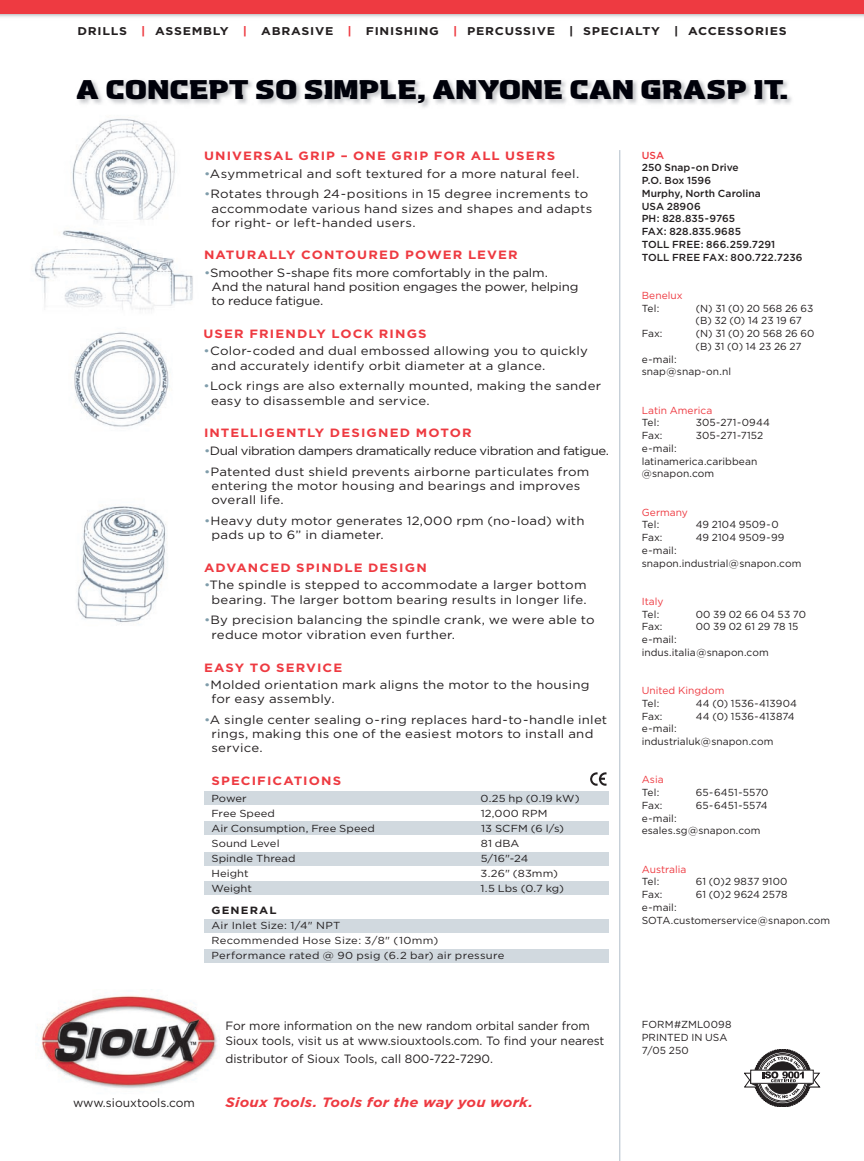
<style>
.page{position:relative;width:864px;height:1161px;background:#fff}
.page>*{position:absolute;margin:0;border:0;box-sizing:border-box;transform-origin:0 0}
.t1{font:800 27px "Aquatic";color:#00010a;scale:1.4 1}
.t2{font:italic 700 13.5px "Gotham";letter-spacing:.015em;color:#ee3a41;scale:1.1 1}
.t3{font:12px/14.2px "Gotham";letter-spacing:.015em;color:#231f20;scale:1.1 1}
.t4{font:12px/15px "Gotham";letter-spacing:.015em;color:#231f20}
.t5{font:700 12px "Gotham";letter-spacing:.085em;color:#ee3a41;scale:1.1 1}
.t6{font:12px/14.2px "Gotham";letter-spacing:-.01em;color:#231f20;scale:1.1 1}
.t7{font:12px "Gotham";letter-spacing:-.03em;color:#231f20;scale:1.1 1}
.t8{font:700 11.25px "Gotham";letter-spacing:.06em;color:#231f20;scale:1.1 1}
.t9{font:700 11.25px "Gotham";color:#ee3a41;scale:1.1 1}
.t10{font:700 10.5px "Gotham";letter-spacing:.1em;color:#231f20;scale:1.1 1}
.t11{font:10.2px/12.8px "Gotham";letter-spacing:.005em;color:#231f20}
.t12{font:10.2px "Gotham";letter-spacing:.005em;color:#231f20;scale:1.1 1}
.t13{font:500 10.2px/12.8px "Gotham";letter-spacing:.005em;color:#231f20}
.t14{font:10.2px/15px "Gotham";letter-spacing:.025em;color:#231f20;scale:1.1 1}
.t15{font:10.2px "Gotham";letter-spacing:.005em;color:#ee3a41}
.t16{font:500 10.2px "Gotham";color:#ee3a41}
.s1{color:#ee3a41}
.s2{color:#809dab}
</style>
<div class="page">
<img style="left:41px;top:995px;width:177px;height:93px">
<div style="left:0;top:0;width:864px;height:14px;background:#ee3a41"></div>
<img style="left:78px;top:80px;width:714px;height:28px">
<img style="left:72px;top:117px;width:103px;height:103px">
<img style="left:34px;top:220px;width:159px;height:90px">
<img style="left:74px;top:332px;width:96px;height:95px">
<img style="left:77px;top:506px;width:90px;height:116px">
<hr style="left:619px;top:150px;width:1px;height:1011px;background:#b9c4cf">
<svg style="left:744px;top:1049px;width:76px;height:58px"></svg>
<div style="left:204px;top:881px;width:405px;height:14px;background:#d1d9df"></div>
<div style="left:204px;top:791px;width:405px;height:14px;background:#d1d9df"></div>
<div style="left:204px;top:821px;width:405px;height:14px;background:#d1d9df"></div>
<div style="left:204px;top:852px;width:405px;height:14px;background:#d1d9df"></div>
<div style="left:204px;top:919px;width:405px;height:14px;background:#d1d9df"></div>
<div style="left:204px;top:949px;width:405px;height:14px;background:#d1d9df"></div>
<img style="left:590px;top:772px;width:17px;height:14px">
<p class="t8" style="left:77px;top:25px;width:47px">DRILLS</p>
<p class="t8" style="left:141px;top:25px;width:81px"><span class="s1">|</span> ASSEMBLY</p>
<p class="t9" style="left:243px;top:25px;width:5px">|</p>
<p class="t8" style="left:261px;top:25px;width:67px">ABRASIVE</p>
<p class="t9" style="left:347px;top:25px;width:5px">|</p>
<p class="t8" style="left:366px;top:25px;width:68px">FINISHING</p>
<p class="t8" style="left:453px;top:25px;width:94px"><span class="s1">|</span> PERCUSSIVE</p>
<p class="t8" style="left:569px;top:25px;width:84px">| SPECIALTY</p>
<p class="t8" style="left:674px;top:25px;width:104px">| ACCESSORIES</p>
<h1 class="t1" style="left:76px;top:72px;width:510px">A CONCEPT SO SIMPLE, ANYONE CAN GRASP IT.</h1>
<p class="t5" style="left:204px;top:149px;width:321px">UNIVERSAL GRIP – ONE GRIP FOR ALL USERS</p>
<p class="t3" style="left:204px;top:166px;width:343px"><span class="s2">•</span>Asymmetrical and soft textured for a more natural feel.</p>
<p class="t3" style="left:212px;top:187px;width:348px;text-indent:-8px"><span class="s2">•</span>Rotates through 24-positions in 15 degree increments to accommodate various hand sizes and shapes and adapts for right- or left-handed users.</p>
<p class="t5" style="left:204px;top:248px;width:287px">NATURALLY CONTOURED POWER LEVER</p>
<p class="t6" style="left:212px;top:265px;width:335px;text-indent:-8px"><span class="s2">•</span>Smoother S-shape fits more comfortably in the palm.<br>And the natural hand position engages the power, helping to reduce fatigue.</p>
<p class="t5" style="left:203px;top:327px;width:204px">USER FRIENDLY LOCK RINGS</p>
<p class="t3" style="left:211px;top:344px;width:344px;text-indent:-8px"><span class="s2">•</span>Color-coded and dual embossed allowing you to quickly and accurately identify orbit diameter at a glance.</p>
<p class="t3" style="left:211px;top:379px;width:356px;text-indent:-8px"><span class="s2">•</span>Lock rings are also externally mounted, making the sander easy to disassemble and service.</p>
<p class="t5" style="left:204px;top:426px;width:245px">INTELLIGENTLY DESIGNED MOTOR</p>
<p class="t7" style="left:204px;top:444px;width:370px"><span class="s2">•</span>Dual vibration dampers dramatically reduce vibration and fatigue.</p>
<p class="t3" style="left:212px;top:464px;width:345px;text-indent:-8px"><span class="s2">•</span>Patented dust shield prevents airborne particulates from entering the motor housing and bearings and improves overall life.</p>
<p class="t3" style="left:212px;top:513px;width:341px;text-indent:-8px"><span class="s2">•</span>Heavy duty motor generates 12,000 rpm (no-load) with pads up to 6” in diameter.</p>
<p class="t5" style="left:204px;top:561px;width:204px">ADVANCED SPINDLE DESIGN</p>
<p class="t3" style="left:204px;top:578px;width:349px;text-align:right"><span class="s2">•</span>The spindle is stepped to accommodate a larger bottom bearing. The larger bottom bearing results in longer life.</p>
<p class="t3" style="left:212px;top:613px;width:350px;text-indent:-8px"><span class="s2">•</span>By precision balancing the spindle crank, we were able to reduce motor vibration even further.</p>
<p class="t5" style="left:204px;top:660px;width:127px">EASY TO SERVICE</p>
<p class="t3" style="left:212px;top:677px;width:345px;text-indent:-8px"><span class="s2">•</span>Molded orientation mark aligns the motor to the housing for easy assembly.</p>
<p class="t3" style="left:212px;top:712px;width:361px;text-indent:-8px"><span class="s2">•</span>A single center sealing o-ring replaces hard-to-handle inlet rings, making this one of the easiest motors to install and service.</p>
<p class="t5" style="left:212px;top:774px;width:119px">SPECIFICATIONS</p>
<p class="t12" style="left:212px;top:793px;width:34px">Power</p>
<p class="t12" style="left:481px;top:793px;width:92px">0.25 hp (0.19 kW)</p>
<p class="t12" style="left:212px;top:808px;width:59px">Free Speed</p>
<p class="t12" style="left:481px;top:808px;width:62px">12,000 RPM</p>
<p class="t12" style="left:212px;top:823px;width:150px">Air Consumption, Free Speed</p>
<p class="t12" style="left:481px;top:823px;width:77px">13 SCFM (6 l/s)</p>
<p class="t12" style="left:212px;top:838px;width:63px">Sound Level</p>
<p class="t12" style="left:481px;top:838px;width:37px">81 dBA</p>
<p class="t12" style="left:212px;top:853px;width:78px">Spindle Thread</p>
<p class="t12" style="left:481px;top:853px;width:45px">5/16"-24</p>
<p class="t12" style="left:212px;top:868px;width:35px">Height</p>
<p class="t12" style="left:481px;top:868px;width:72px">3.26" (83mm)</p>
<p class="t12" style="left:212px;top:883px;width:38px">Weight</p>
<p class="t12" style="left:481px;top:883px;width:77px">1.5 Lbs (0.7 kg)</p>
<p class="t10" style="left:212px;top:905px;width:61px">GENERAL</p>
<p class="t14" style="left:212px;top:918px;width:268px">Air Inlet Size: 1/4" NPT<br>Recommended Hose Size: 3/8" (10mm)<br>Performance rated @ 90 psig (6.2 bar) air pressure</p>
<p class="t4" style="left:73px;top:1095px;width:123px">www.siouxtools.com</p>
<p class="t4" style="left:225px;top:1018px;width:381px">For more information on the new random orbital sander from<br>Sioux tools, visit us at www.siouxtools.com. To find your nearest</p>
<p class="t4" style="left:225px;top:1051px;width:269px">distributor of Sioux Tools, call 800-722-7290.</p>
<p class="t2" style="left:225px;top:1094px;width:281px">Sioux Tools. Tools for the way you work.</p>
<p class="t16" style="left:642px;top:149px;width:24px">USA</p>
<p class="t13" style="left:642px;top:161px;width:162px">250 Snap-on Drive<br>P.O. Box 1596<br>Murphy, North Carolina<br>USA 28906<br>PH: 828.835-9765<br>FAX: 828.835.9685<br>TOLL FREE: 866.259.7291<br>TOLL FREE FAX: 800.722.7236</p>
<p class="t15" style="left:642px;top:290px;width:42px">Benelux</p>
<p class="t11" style="left:642px;top:301px;width:19px">Tel:</p>
<p class="t11" style="left:696px;top:301px;width:119px">(N) 31 (0) 20 568 26 63 (B) 32 (0) 14 23 19 67</p>
<p class="t11" style="left:642px;top:327px;width:22px">Fax:</p>
<p class="t11" style="left:696px;top:327px;width:120px">(N) 31 (0) 20 568 26 60 (B) 31 (0) 14 23 26 27</p>
<p class="t11" style="left:642px;top:352px;width:91px">e-mail: snap@snap-on.nl</p>
<p class="t15" style="left:642px;top:404px;width:72px">Latin America</p>
<p class="t11" style="left:642px;top:416px;width:19px">Tel:</p>
<p class="t11" style="left:696px;top:416px;width:76px">305-271-0944</p>
<p class="t11" style="left:642px;top:429px;width:22px">Fax:</p>
<p class="t11" style="left:696px;top:429px;width:69px">305-271-7152</p>
<p class="t11" style="left:642px;top:442px;width:117px">e-mail: latinamerica.caribbean @snapon.com</p>
<p class="t15" style="left:642px;top:506px;width:48px">Germany</p>
<p class="t11" style="left:642px;top:518px;width:19px">Tel:</p>
<p class="t11" style="left:696px;top:518px;width:84px">49 2104 9509-0</p>
<p class="t11" style="left:642px;top:531px;width:22px">Fax:</p>
<p class="t11" style="left:696px;top:531px;width:90px">49 2104 9509-99</p>
<p class="t11" style="left:642px;top:544px;width:161px">e-mail: snapon.industrial@snapon.com</p>
<p class="t15" style="left:642px;top:596px;width:23px">Italy</p>
<p class="t11" style="left:642px;top:607px;width:19px">Tel:</p>
<p class="t11" style="left:696px;top:607px;width:112px">00 39 02 66 04 53 70</p>
<p class="t11" style="left:642px;top:620px;width:22px">Fax:</p>
<p class="t11" style="left:696px;top:620px;width:104px">00 39 02 61 29 78 15</p>
<p class="t11" style="left:642px;top:633px;width:128px">e-mail: indus.italia@snapon.com</p>
<p class="t15" style="left:642px;top:685px;width:84px">United Kingdom</p>
<p class="t11" style="left:642px;top:697px;width:19px">Tel:</p>
<p class="t11" style="left:696px;top:697px;width:103px">44 (0) 1536-413904</p>
<p class="t11" style="left:642px;top:709px;width:22px">Fax:</p>
<p class="t11" style="left:696px;top:709px;width:100px">44 (0) 1536-413874</p>
<p class="t11" style="left:642px;top:722px;width:133px">e-mail: industrialuk@snapon.com</p>
<p class="t15" style="left:642px;top:774px;width:23px">Asia</p>
<p class="t11" style="left:642px;top:786px;width:19px">Tel:</p>
<p class="t11" style="left:696px;top:786px;width:74px">65-6451-5570</p>
<p class="t11" style="left:642px;top:799px;width:22px">Fax:</p>
<p class="t11" style="left:696px;top:799px;width:73px">65-6451-5574</p>
<p class="t11" style="left:642px;top:811px;width:120px">e-mail: esales.sg@snapon.com</p>
<p class="t15" style="left:642px;top:863px;width:46px">Australia</p>
<p class="t11" style="left:642px;top:875px;width:19px">Tel:</p>
<p class="t11" style="left:696px;top:875px;width:93px">61 (0)2 9837 9100</p>
<p class="t11" style="left:642px;top:888px;width:22px">Fax:</p>
<p class="t11" style="left:696px;top:888px;width:93px">61 (0)2 9624 2578</p>
<p class="t11" style="left:642px;top:901px;width:190px">e-mail:<br>SOTA.customerservice@snapon.com</p>
<p class="t11" style="left:642px;top:1018px;width:91px">FORM#ZML0098<br>PRINTED IN USA<br>7/05 250</p>
</div>
